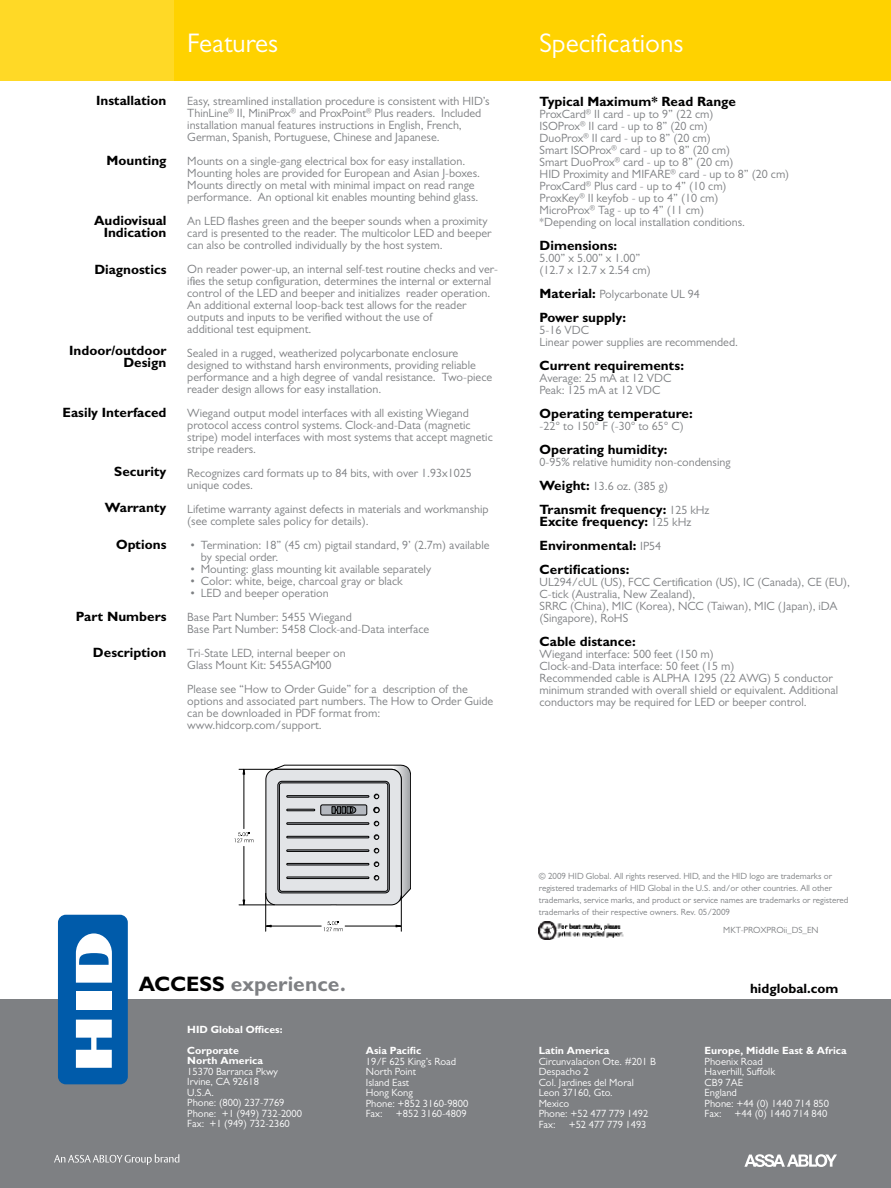
<style>
.page{position:relative;width:891px;height:1188px;background:#fff}
.page>*{position:absolute;margin:0;border:0;box-sizing:border-box;transform-origin:0 0}
.t1{font:27px "Gill Sans MT Pro";color:#fff}
.t2{font:700 21px "Gill Sans MT Pro";color:#7e8083}
.t3{font:700 13.5px/12px "Gill Sans MT Pro";color:#000}
.t4{font:12px/12px "Gill Sans MT Pro";color:#7e8083}
.t5{font:10.5px/10.5px "Gill Sans MT Pro";color:#fff}
.t6{font:700 10.5px/21px "Gill Sans MT Pro";color:#fff}
.t7{font:9px/12px "Gill Sans MT Pro";color:#7e8083}
.s1{font-weight:700;font-size:13.5px;color:#000}
.s2{font-weight:400;font-size:12px;color:#7e8083}
.s3{color:#000}
</style>
<div class="page">
<div style="left:0;top:0;width:187px;height:81px;background:#ffd926"></div>
<div style="left:175px;top:0;width:716px;height:81px;background:#ffd200"></div>
<div style="left:0;top:1000px;width:891px;height:188px;background:#7e8083"></div>
<div style="left:58px;top:915px;width:70px;height:169px;background:#005baa;border-radius:8px"></div>
<div style="left:76px;top:992px;width:36px;height:18px;background:#fff"></div>
<svg style="left:76px;top:1020px;width:36px;height:48px"></svg>
<svg style="left:76px;top:933px;width:36px;height:50px"></svg>
<svg style="left:265px;top:765px;width:146px;height:141px;background:#bec0c2"></svg>
<div style="left:286px;top:795px;width:83px;height:3px;border:1px solid #000"></div>
<hr style="left:239px;top:769px;width:35px;height:1px;background:#000">
<hr style="left:239px;top:905px;width:35px;height:1px;background:#000">
<hr style="left:244px;top:774px;width:1px;height:55px;background:#000">
<hr style="left:244px;top:846px;width:1px;height:54px;background:#000">
<hr style="left:265px;top:893px;width:1px;height:38px;background:#000">
<svg style="left:242px;top:768px;width:3px;height:7px"></svg>
<svg style="left:242px;top:899px;width:3px;height:7px"></svg>
<hr style="left:271px;top:926px;width:50px;height:1px;background:#000">
<svg style="left:265px;top:925px;width:7px;height:3px"></svg>
<hr style="left:345px;top:926px;width:51px;height:1px;background:#000">
<svg style="left:395px;top:925px;width:6px;height:3px"></svg>
<svg style="left:235px;top:832px;width:19px;height:10px"></svg>
<svg style="left:324px;top:921px;width:19px;height:10px"></svg>
<hr style="left:401px;top:896px;width:1px;height:35px;background:#000">
<img style="left:539px;top:922px;width:85px;height:18px">
<svg style="left:54px;top:1154px;width:125px;height:11px"></svg>
<svg style="left:744px;top:1154px;width:93px;height:13px"></svg>
<p class="t3" style="left:96px;top:94px;width:72px">Installation</p>
<p class="t3" style="left:107px;top:155px;width:61px">Mounting</p>
<p class="t3" style="left:94px;top:214px;width:74px;text-align:right">Audiovisual<br>Indication</p>
<p class="t3" style="left:94px;top:263px;width:74px">Diagnostics</p>
<p class="t3" style="left:69px;top:344px;width:99px;text-align:right">Indoor/outdoor<br>Design</p>
<p class="t3" style="left:63px;top:406px;width:105px">Easily Interfaced</p>
<p class="t3" style="left:114px;top:465px;width:54px">Security</p>
<p class="t3" style="left:105px;top:501px;width:63px">Warranty</p>
<p class="t3" style="left:116px;top:538px;width:52px">Options</p>
<p class="t3" style="left:76px;top:610px;width:92px">Part Numbers</p>
<p class="t3" style="left:93px;top:646px;width:75px">Description</p>
<h1 class="t1" style="left:187px;top:27px;width:93px">Features</h1>
<p class="t4" style="left:187px;top:95px;width:304px">Easy, streamlined installation procedure is consistent with HID’s ThinLine<sup>®</sup> II, MiniProx<sup>®</sup> and ProxPoint<sup>®</sup> Plus readers. Included installation manual features instructions in English, French, German, Spanish, Portuguese, Chinese and Japanese.</p>
<p class="t4" style="left:187px;top:155px;width:294px">Mounts on a single-gang electrical box for easy installation.<br>Mounting holes are provided for European and Asian J-boxes.<br>Mounts directly on metal with minimal impact on read range performance. An optional kit enables mounting behind glass.</p>
<p class="t4" style="left:187px;top:215px;width:306px">An LED flashes green and the beeper sounds when a proximity card is presented to the reader. The multicolor LED and beeper can also be controlled individually by the host system.</p>
<p class="t4" style="left:187px;top:263px;width:312px">On reader power-up, an internal self-test routine checks and ver&shy;ifies the setup configuration, determines the internal or external control of the LED and beeper and initializes reader operation.<br>An additional external loop-back test allows for the reader outputs and inputs to be verified without the use of<br>additional test equipment.</p>
<p class="t4" style="left:187px;top:347px;width:306px">Sealed in a rugged, weatherized polycarbonate enclosure designed to withstand harsh environments, providing reliable performance and a high degree of vandal resistance. Two-piece reader design allows for easy installation.</p>
<p class="t4" style="left:187px;top:407px;width:307px">Wiegand output model interfaces with all existing Wiegand protocol access control systems. Clock-and-Data (magnetic stripe) model interfaces with most systems that accept magnetic stripe readers.</p>
<p class="t4" style="left:187px;top:467px;width:286px">Recognizes card formats up to 84 bits, with over 1.93x1025 unique codes.</p>
<p class="t4" style="left:187px;top:503px;width:303px">Lifetime warranty against defects in materials and workmanship (see complete sales policy for details).</p>
<p class="t4" style="left:201px;top:539px;width:290px;text-indent:-11px">• Termination: 18” (45 cm) pigtail standard, 9’ (2.7m) available by special order.</p>
<p class="t4" style="left:190px;top:563px;width:243px">• Mounting: glass mounting kit available separately</p>
<p class="t4" style="left:190px;top:575px;width:214px">• Color: white, beige, charcoal gray or black</p>
<p class="t4" style="left:187px;top:581px;width:166px;line-height:24px">• LED and beeper operation<br>Base Part Number: 5455 Wiegand</p>
<p class="t4" style="left:187px;top:617px;width:243px;line-height:24px">Base Part Number: 5458 Clock-and-Data interface<br>Tri-State LED, internal beeper on</p>
<p class="t4" style="left:187px;top:653px;width:282px;line-height:24px">Glass Mount Kit: 5455AGM00<br>Please see “How to Order Guide” for a description of the</p>
<p class="t4" style="left:187px;top:695px;width:308px">options and associated part numbers. The How to Order Guide can be downloaded in PDF format from: www.hidcorp.com/support.</p>
<h1 class="t1" style="left:540px;top:27px;width:145px">Specifications</h1>
<p class="t3" style="left:540px;top:95px;width:198px">Typical Maximum* Read Range</p>
<p class="t4" style="left:540px;top:108px;width:251px">ProxCard<sup>®</sup> II card - up to 9” (22 cm)<br>ISOProx<sup>®</sup> II card - up to 8” (20 cm)<br>DuoProx<sup>®</sup> II card - up to 8” (20 cm)<br>Smart ISOProx<sup>®</sup> card - up to 8” (20 cm)<br>Smart DuoProx<sup>®</sup> card - up to 8” (20 cm)<br>HID Proximity and MIFARE<sup>®</sup> card - up to 8” (20 cm)<br>ProxCard<sup>®</sup> Plus card - up to 4” (10 cm)<br>ProxKey<sup>®</sup> II keyfob - up to 4” (10 cm)<br>MicroProx<sup>®</sup> Tag - up to 4” (11 cm)<br>*Depending on local installation conditions.</p>
<p class="t3" style="left:540px;top:239px;width:79px">Dimensions:</p>
<p class="t4" style="left:540px;top:252px;width:113px">5.00” x 5.00” x 1.00” (12.7 x 12.7 x 2.54 cm)</p>
<p class="t4" style="left:540px;top:288px;width:162px"><span class="s1">Material:</span> Polycarbonate UL 94</p>
<p class="t3" style="left:540px;top:311px;width:88px">Power supply:</p>
<p class="t4" style="left:540px;top:324px;width:200px">5-16 VDC<br>Linear power supplies are recommended.</p>
<p class="t3" style="left:540px;top:359px;width:146px">Current requirements:</p>
<p class="t4" style="left:540px;top:372px;width:133px">Average: 25 mA at 12 VDC<br>Peak: 125 mA at 12 VDC</p>
<p class="t3" style="left:540px;top:407px;width:155px">Operating temperature:</p>
<p class="t4" style="left:540px;top:420px;width:146px">-22° to 150° F (-30° to 65° C)</p>
<p class="t3" style="left:540px;top:443px;width:129px">Operating humidity:</p>
<p class="t4" style="left:540px;top:450px;width:192px;line-height:24px">0-95% relative humidity non-condensing<br><span class="s1">Weight:</span> 13.6 oz. (385 g)</p>
<p class="t3" style="left:540px;top:503px;width:171px">Transmit frequency: <span class="s2">125 kHz<br></span>Excite frequency: <span class="s2">125 kHz</span></p>
<p class="t3" style="left:540px;top:533px;width:123px;line-height:24px">Environmental: <span class="s2">IP54<br></span>Certifications:</p>
<p class="t4" style="left:540px;top:576px;width:312px">UL294/cUL (US), FCC Certification (US), IC (Canada), CE (EU), C-tick (Australia, New Zealand),<br>SRRC (China), MIC (Korea), NCC (Taiwan), MIC (Japan), iDA (Singapore), RoHS</p>
<p class="t3" style="left:540px;top:635px;width:98px">Cable distance:</p>
<p class="t4" style="left:540px;top:648px;width:300px">Wiegand interface: 500 feet (150 m)<br>Clock-and-Data interface: 50 feet (15 m)<br>Recommended cable is ALPHA 1295 (22 AWG) 5 conductor minimum stranded with overall shield or equivalent. Additional conductors may be required for LED or beeper control.</p>
<p class="t7" style="left:539px;top:870px;width:311px">© 2009 HID Global. All rights reserved. HID, and the HID logo are trademarks or registered trademarks of HID Global in the U.S. and/or other countries. All other trademarks, service marks, and product or service names are trademarks or registered trademarks of their respective owners. Rev. 05/2009</p>
<p class="t7" style="left:723px;top:923px;width:97px">MKT-PROXPROii_DS_EN</p>
<h2 class="t2" style="left:139px;top:971px;width:208px"><span class="s3">ACCESS</span> experience.</h2>
<p class="t3" style="left:750px;top:982px;width:90px">hidglobal.com</p>
<p class="t6" style="left:187px;top:1019px;width:97px">HID Global Offices:<br>Corporate</p>
<p class="t6" style="left:187px;top:1050px;width:77px">North America</p>
<p class="t5" style="left:187px;top:1066px;width:116px">15370 Barranca Pkwy<br>Irvine, CA 92618<br>U.S.A.<br>Phone: (800) 237-7769<br>Phone: +1 (949) 732-2000<br>Fax: +1 (949) 732-2360</p>
<p class="t6" style="left:366px;top:1040px;width:57px">Asia Pacific</p>
<p class="t5" style="left:366px;top:1056px;width:104px">19/F 625 King’s Road<br>North Point<br>Island East<br>Hong Kong<br>Phone: +852 3160-9800<br>Fax:</p>
<p class="t5" style="left:396px;top:1108px;width:72px">+852 3160-4809</p>
<p class="t6" style="left:539px;top:1040px;width:72px">Latin America</p>
<p class="t5" style="left:539px;top:1056px;width:119px">Circunvalacion Ote. #201 B<br>Despacho 2<br>Col. Jardines del Moral<br>Leon 37160, Gto.<br>Mexico<br>Phone: +52 477 779 1492<br>Fax:</p>
<p class="t5" style="left:569px;top:1119px;width:79px">+52 477 779 1493</p>
<p class="t6" style="left:705px;top:1040px;width:143px">Europe, Middle East &amp; Africa</p>
<p class="t5" style="left:705px;top:1056px;width:126px">Phoenix Road<br>Haverhill, Suffolk<br>CB9 7AE<br>England<br>Phone: +44 (0) 1440 714 850<br>Fax:</p>
<p class="t5" style="left:735px;top:1108px;width:94px">+44 (0) 1440 714 840</p>
</div>
